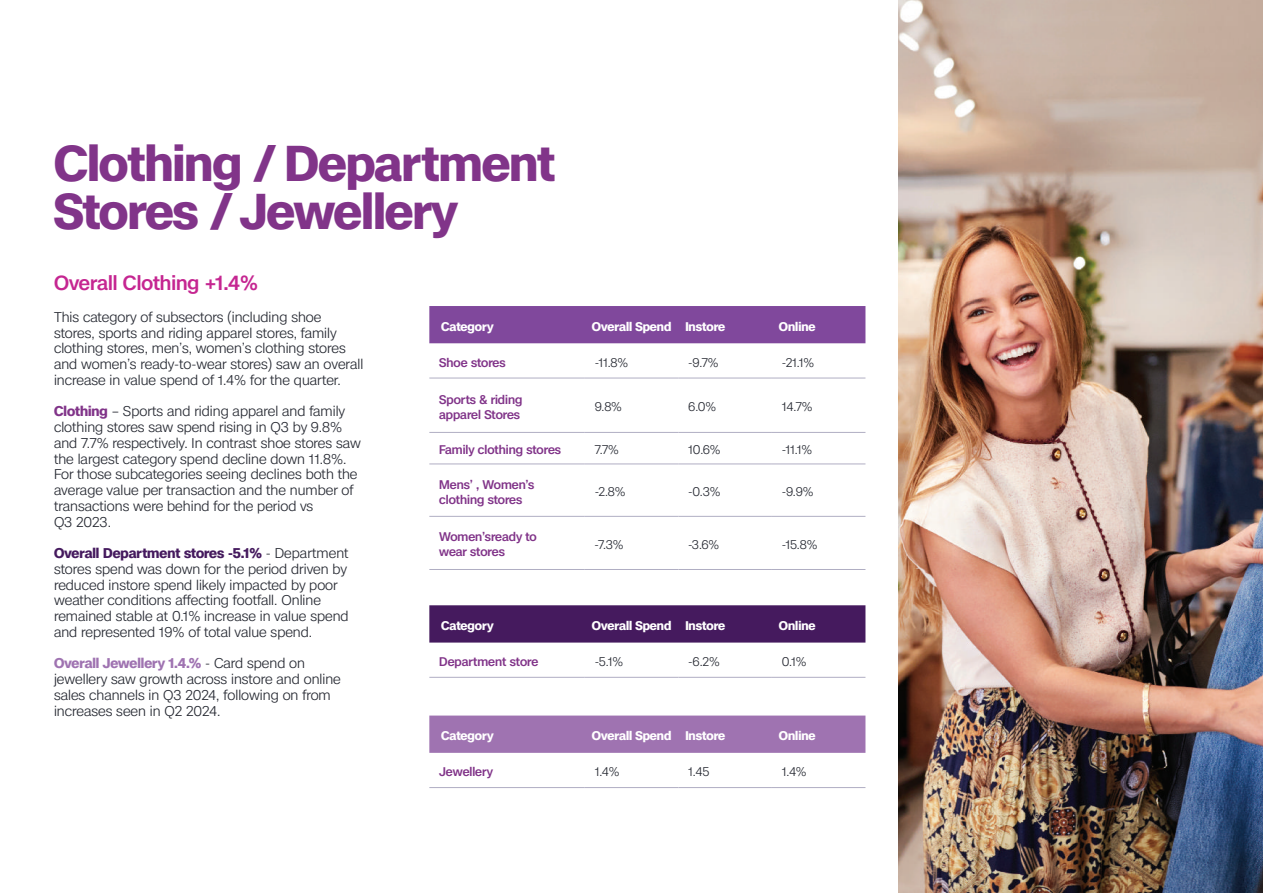
<style>
.page{position:relative;width:1263px;height:893px;background:#fff}
.page>*{position:absolute;margin:0;border:0;box-sizing:border-box;transform-origin:0 0}
.t1{font:700 48px/48px "AIB Case";letter-spacing:-.01em;color:#813489}
.t2{font:500 19.5px "AIB Case";color:#c52691}
.t3{font:300 13.5px/15.8px "AIB Case";color:#252831}
.t4{font:500 12px/15px "AIB Case";color:#813489}
.t5{font:300 12px "AIB Case";letter-spacing:-.01em;color:#252831}
.t6{font:700 12px "AIB Case";color:#fff}
.s1{font-weight:700;color:#813489}
.s2{font-weight:700;color:#451a5e}
.s3{font-weight:700;color:#9f73b1}
</style>
<div class="page">
<div style="left:429px;top:306px;width:436px;height:37px;background:#80489c"></div>
<hr style="left:429px;top:378px;width:156px;height:1px;background:#b0aec3">
<hr style="left:585px;top:378px;width:93px;height:1px;background:#b0aec3">
<hr style="left:678px;top:378px;width:94px;height:1px;background:#b0aec3">
<hr style="left:772px;top:378px;width:93px;height:1px;background:#b0aec3">
<hr style="left:429px;top:432px;width:156px;height:1px;background:#b0aec3">
<hr style="left:585px;top:432px;width:93px;height:1px;background:#b0aec3">
<hr style="left:678px;top:432px;width:94px;height:1px;background:#b0aec3">
<hr style="left:772px;top:432px;width:93px;height:1px;background:#b0aec3">
<hr style="left:429px;top:463px;width:156px;height:1px;background:#b0aec3">
<hr style="left:585px;top:463px;width:93px;height:1px;background:#b0aec3">
<hr style="left:678px;top:463px;width:94px;height:1px;background:#b0aec3">
<hr style="left:772px;top:463px;width:93px;height:1px;background:#b0aec3">
<hr style="left:429px;top:516px;width:156px;height:1px;background:#b0aec3">
<hr style="left:585px;top:516px;width:93px;height:1px;background:#b0aec3">
<hr style="left:678px;top:516px;width:94px;height:1px;background:#b0aec3">
<hr style="left:772px;top:516px;width:93px;height:1px;background:#b0aec3">
<hr style="left:429px;top:569px;width:156px;height:1px;background:#b0aec3">
<hr style="left:585px;top:569px;width:93px;height:1px;background:#b0aec3">
<hr style="left:678px;top:569px;width:94px;height:1px;background:#b0aec3">
<hr style="left:772px;top:569px;width:93px;height:1px;background:#b0aec3">
<div style="left:429px;top:605px;width:436px;height:38px;background:#451a5e"></div>
<hr style="left:429px;top:677px;width:156px;height:1px;background:#b0aec3">
<hr style="left:585px;top:677px;width:93px;height:1px;background:#b0aec3">
<hr style="left:678px;top:677px;width:94px;height:1px;background:#b0aec3">
<hr style="left:772px;top:677px;width:93px;height:1px;background:#b0aec3">
<div style="left:429px;top:716px;width:436px;height:37px;background:#9f73b1"></div>
<hr style="left:429px;top:787px;width:156px;height:1px;background:#b0aec3">
<hr style="left:585px;top:787px;width:93px;height:1px;background:#b0aec3">
<hr style="left:678px;top:787px;width:94px;height:1px;background:#b0aec3">
<hr style="left:772px;top:787px;width:93px;height:1px;background:#b0aec3">
<img style="left:899px;top:0;width:364px;height:893px">
<h1 class="t1" style="left:54px;top:137px;width:502px">Clothing / Department<br>Stores / Jewellery</h1>
<h2 class="t2" style="left:54px;top:268px;width:206px">Overall Clothing +1.4%</h2>
<p class="t3" style="left:54px;top:309px;width:311px">This category of subsectors (including shoe stores, sports and riding apparel stores, family clothing stores, men’s, women’s clothing stores and women’s ready-to-wear stores) saw an overall increase in value spend of 1.4% for the quarter.</p>
<p class="t3" style="left:54px;top:403px;width:308px"><span class="s1">Clothing</span> – Sports and riding apparel and family clothing stores saw spend rising in Q3 by 9.8% and 7.7% respectively. In contrast shoe stores saw the largest category spend decline down 11.8%.<br>For those subcategories seeing declines both the average value per transaction and the number of transactions were behind for the period vs<br>Q3 2023.</p>
<p class="t3" style="left:54px;top:545px;width:296px"><span class="s2">Overall Department stores -5.1%</span> - Department stores spend was down for the period driven by reduced instore spend likely impacted by poor weather conditions affecting footfall. Online remained stable at 0.1% increase in value spend and represented 19% of total value spend.</p>
<p class="t3" style="left:54px;top:655px;width:288px"><span class="s3">Overall Jewellery 1.4.%</span> - Card spend on jewellery saw growth across instore and online sales channels in Q3 2024, following on from increases seen in Q2 2024.</p>
<p class="t6" style="left:441px;top:317px;width:54px">Category</p>
<p class="t6" style="left:592px;top:317px;width:135px">Overall Spend Instore</p>
<p class="t6" style="left:779px;top:317px;width:38px">Online</p>
<p class="t4" style="left:439px;top:354px;width:68px">Shoe stores</p>
<p class="t5" style="left:595px;top:353px;width:35px">-11.8%</p>
<p class="t5" style="left:688px;top:353px;width:32px">-9.7%</p>
<p class="t5" style="left:782px;top:353px;width:34px">-21.1%</p>
<p class="t4" style="left:439px;top:391px;width:85px">Sports &amp; riding apparel Stores</p>
<p class="t5" style="left:595px;top:398px;width:29px">9.8%</p>
<p class="t5" style="left:688px;top:398px;width:30px">6.0%</p>
<p class="t5" style="left:782px;top:398px;width:32px">14.7%</p>
<p class="t4" style="left:439px;top:442px;width:123px">Family clothing stores</p>
<p class="t5" style="left:595px;top:441px;width:26px">7.7%</p>
<p class="t5" style="left:688px;top:441px;width:34px">10.6%</p>
<p class="t5" style="left:782px;top:441px;width:32px">-11.1%</p>
<p class="t4" style="left:439px;top:476px;width:97px">Mens’ , Women’s clothing stores</p>
<p class="t5" style="left:595px;top:483px;width:32px">-2.8%</p>
<p class="t5" style="left:688px;top:483px;width:34px">-0.3%</p>
<p class="t5" style="left:782px;top:483px;width:33px">-9.9%</p>
<p class="t4" style="left:439px;top:529px;width:99px">Women’sready to wear stores</p>
<p class="t5" style="left:595px;top:535px;width:30px">-7.3%</p>
<p class="t5" style="left:688px;top:535px;width:33px">-3.6%</p>
<p class="t5" style="left:782px;top:535px;width:37px">-15.8%</p>
<p class="t6" style="left:441px;top:616px;width:54px">Category</p>
<p class="t6" style="left:592px;top:616px;width:135px">Overall Spend Instore</p>
<p class="t6" style="left:779px;top:616px;width:38px">Online</p>
<p class="t4" style="left:439px;top:654px;width:101px">Department store</p>
<p class="t5" style="left:595px;top:652px;width:30px">-5.1%</p>
<p class="t5" style="left:688px;top:652px;width:33px">-6.2%</p>
<p class="t5" style="left:782px;top:652px;width:26px">0.1%</p>
<p class="t6" style="left:441px;top:726px;width:54px">Category</p>
<p class="t6" style="left:592px;top:726px;width:135px">Overall Spend Instore</p>
<p class="t6" style="left:779px;top:726px;width:38px">Online</p>
<p class="t4" style="left:439px;top:764px;width:55px">Jewellery</p>
<p class="t5" style="left:595px;top:763px;width:26px">1.4%</p>
<p class="t5" style="left:688px;top:763px;width:23px">1.45</p>
<p class="t5" style="left:782px;top:763px;width:26px">1.4%</p>
</div>
